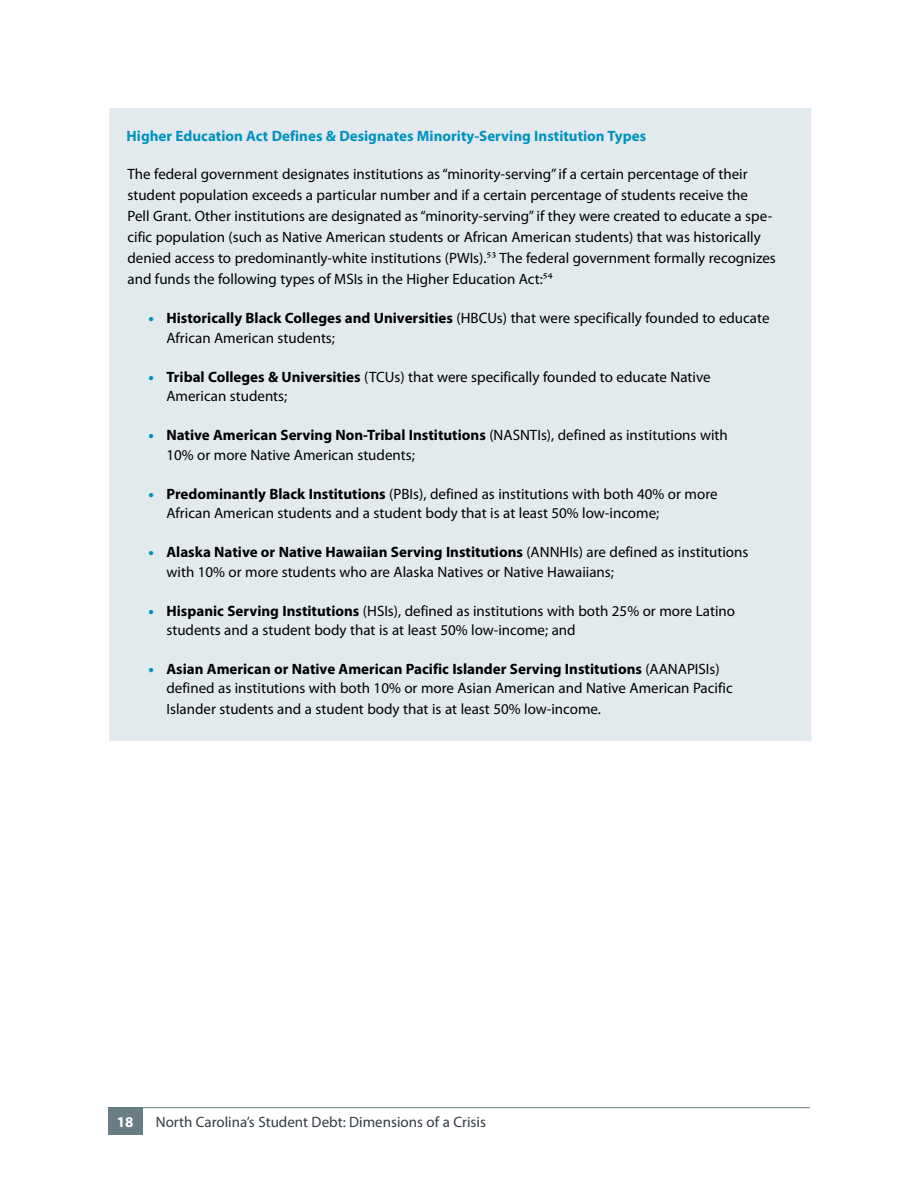
<style>
.page{position:relative;width:918px;height:1188px;background:#fff}
.page>*{position:absolute;margin:0;border:0;box-sizing:border-box;transform-origin:0 0}
.t1{font:15px/19.5px "Myriad Pro";color:#000}
.t2{font:700 15px "Myriad Pro";color:#0092be}
.t3{font:15px "Myriad Pro";color:#333a42}
.t4{font:700 15px "Myriad Pro";color:#fff}
.s1{font-family:"Adobe Jenson Pro"}
.s2{font-weight:900;color:#0092be}
.s3{font-weight:700}
</style>
<div class="page">
<hr style="left:108px;top:1107px;width:702px;height:1px;background:#6a7d84">
<div style="left:108px;top:1108px;width:35px;height:27px;background:#6a7d84"></div>
<div style="left:109px;top:108px;width:702px;height:633px;background:#e3eaee"></div>
<p class="t2" style="left:127px;top:126px;width:521px">Higher Education Act Defines &amp; Designates Minority-Serving Institution Types</p>
<p class="t1" style="left:127px;top:164px;width:650px;line-height:21px">The federal government designates institutions as “minority-serving” if a certain percentage of their student population exceeds a particular number and if a certain percentage of students receive the<br>Pell Grant. Other institutions are designated as “minority-serving” if they were created to educate a spe&shy;cific population (such as Native American students or African American students) that was historically denied access to predominantly-white institutions (PWIs).<span class="s1">53</span> The federal government formally recognizes and funds the following types of MSIs in the Higher Education Act:<span class="s1">54</span></p>
<p class="t1" style="left:166px;top:308px;width:605px;text-indent:-18px"><span class="s2">•</span> <span class="s3">Historically Black Colleges and Universities</span> (HBCUs) that were specifically founded to educate<br>African American students;</p>
<p class="t1" style="left:166px;top:367px;width:546px;text-indent:-18px"><span class="s2">•</span> <span class="s3">Tribal Colleges &amp; Universities</span> (TCUs) that were specifically founded to educate Native<br>American students;</p>
<p class="t1" style="left:166px;top:425px;width:563px;text-indent:-18px"><span class="s2">•</span> <span class="s3">Native American Serving Non-Tribal Institutions</span> (NASNTIs), defined as institutions with<br>10% or more Native American students;</p>
<p class="t1" style="left:166px;top:484px;width:553px;text-indent:-18px"><span class="s2">•</span> <span class="s3">Predominantly Black Institutions</span> (PBIs), defined as institutions with both 40% or more<br>African American students and a student body that is at least 50% low-income;</p>
<p class="t1" style="left:166px;top:542px;width:583px;text-indent:-18px"><span class="s2">•</span> <span class="s3">Alaska Native or Native Hawaiian Serving Institutions</span> (ANNHIs) are defined as institutions with 10% or more students who are Alaska Natives or Native Hawaiians;</p>
<p class="t1" style="left:166px;top:600px;width:570px;text-indent:-18px"><span class="s2">•</span> <span class="s3">Hispanic Serving Institutions</span> (HSIs), defined as institutions with both 25% or more Latino students and a student body that is at least 50% low-income; and</p>
<p class="t1" style="left:166px;top:659px;width:568px;text-indent:-18px"><span class="s2">•</span> <span class="s3">Asian American or Native American Pacific Islander Serving Institutions</span> (AANAPISIs) defined as institutions with both 10% or more Asian American and Native American Pacific</p>
<p class="t1" style="left:166px;top:699px;width:436px">Islander students and a student body that is at least 50% low-income.</p>
<p class="t4" style="left:117px;top:1112px;width:18px">18</p>
<p class="t3" style="left:156px;top:1113px;width:332px">North Carolina’s Student Debt: Dimensions of a Crisis</p>
</div>
